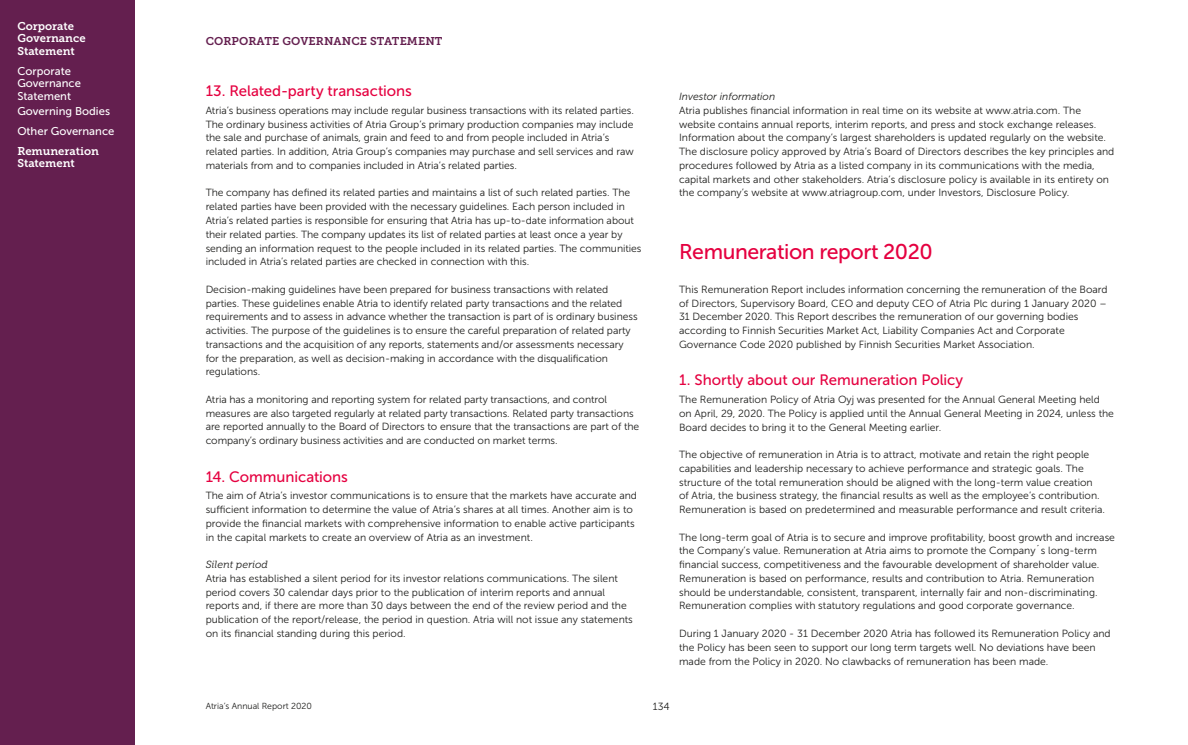
<style>
.page{position:relative;width:1188px;height:745px;background:#fff}
.page>*{position:absolute;margin:0;border:0;box-sizing:border-box;transform-origin:0 0}
.t1{font:21.25px "Museo Sans 500";letter-spacing:-.02em;color:#e50040}
.t2{font:15px "Museo Sans 500";letter-spacing:-.005em;color:#e50040}
.t3{font:11.25px/12.5px "Museo Sans 500";color:#fff}
.t4{font:11.25px/12.5px "Museo Slab 700";color:#fff}
.t5{font:11.25px "Museo Slab 700";letter-spacing:.01em;color:#641f4f}
.t6{font:10.38px/13.8px "Museo Sans 300";color:#1d1d1b}
.t7{font:italic 10.38px "Museo Sans 300";color:#1d1d1b}
.t8{font:italic 10.38px "Museo Slab 300";color:#1d1d1b}
.t9{font:8.75px "Museo Sans 300";color:#1d1d1b}
</style>
<div class="page">
<div style="left:0;top:0;width:135px;height:744px;background:#641f4f"></div>
<p class="t4" style="left:17px;top:20px;width:70px">Corporate<br>Governance<br>Statement</p>
<p class="t3" style="left:17px;top:64px;width:65px">Corporate<br>Governance<br>Statement</p>
<p class="t3" style="left:17px;top:101px;width:98px;line-height:19.8px">Governing Bodies<br>Other Governance</p>
<p class="t4" style="left:17px;top:144px;width:83px">Remuneration<br>Statement</p>
<p class="t5" style="left:206px;top:35px;width:238px">CORPORATE GOVERNANCE STATEMENT</p>
<h2 class="t2" style="left:206px;top:83px;width:208px">13. Related-party transactions</h2>
<p class="t6" style="left:206px;top:103px;width:429px">Atria’s business operations may include regular business transactions with its related parties.<br>The ordinary business activities of Atria Group’s primary production companies may include the sale and purchase of animals, grain and feed to and from people included in Atria’s related parties. In addition, Atria Group’s companies may purchase and sell services and raw materials from and to companies included in Atria’s related parties.</p>
<p class="t6" style="left:206px;top:186px;width:437px">The company has defined its related parties and maintains a list of such related parties. The related parties have been provided with the necessary guidelines. Each person included in Atria’s related parties is responsible for ensuring that Atria has up-to-date information about their related parties. The company updates its list of related parties at least once a year by sending an information request to the people included in its related parties. The communities included in Atria’s related parties are checked in connection with this.</p>
<p class="t6" style="left:206px;top:282px;width:433px">Decision-making guidelines have been prepared for business transactions with related parties. These guidelines enable Atria to identify related party transactions and the related requirements and to assess in advance whether the transaction is part of is ordinary business activities. The purpose of the guidelines is to ensure the careful preparation of related party transactions and the acquisition of any reports, statements and/or assessments necessary for the preparation, as well as decision-making in accordance with the disqualification regulations.</p>
<p class="t6" style="left:206px;top:392px;width:435px">Atria has a monitoring and reporting system for related party transactions, and control measures are also targeted regularly at related party transactions. Related party transactions are reported annually to the Board of Directors to ensure that the transactions are part of the company’s ordinary business activities and are conducted on market terms.</p>
<h2 class="t2" style="left:206px;top:468px;width:144px">14. Communications</h2>
<p class="t6" style="left:206px;top:488px;width:433px">The aim of Atria’s investor communications is to ensure that the markets have accurate and sufficient information to determine the value of Atria’s shares at all times. Another aim is to provide the financial markets with comprehensive information to enable active participants in the capital markets to create an overview of Atria as an investment.</p>
<p class="t8" style="left:206px;top:558px;width:64px">Silent period</p>
<p class="t6" style="left:206px;top:571px;width:428px">Atria has established a silent period for its investor relations communications. The silent period covers 30 calendar days prior to the publication of interim reports and annual reports and, if there are more than 30 days between the end of the review period and the publication of the report/release, the period in question. Atria will not issue any statements on its financial standing during this period.</p>
<p class="t7" style="left:679px;top:91px;width:98px">Investor information</p>
<p class="t6" style="left:679px;top:103px;width:436px">Atria publishes financial information in real time on its website at www.atria.com. The website contains annual reports, interim reports, and press and stock exchange releases.<br>Information about the company’s largest shareholders is updated regularly on the website.<br>The disclosure policy approved by Atria’s Board of Directors describes the key principles and procedures followed by Atria as a listed company in its communications with the media, capital markets and other stakeholders. Atria’s disclosure policy is available in its entirety on the company’s website at www.atriagroup.com, under Investors, Disclosure Policy.</p>
<h1 class="t1" style="left:679px;top:240px;width:255px">Remuneration report 2020</h1>
<p class="t6" style="left:679px;top:282px;width:430px">This Remuneration Report includes information concerning the remuneration of the Board of Directors, Supervisory Board, CEO and deputy CEO of Atria Plc during 1 January 2020 – 31 December 2020. This Report describes the remuneration of our governing bodies according to Finnish Securities Market Act, Liability Companies Act and Corporate Governance Code 2020 published by Finnish Securities Market Association.</p>
<h2 class="t2" style="left:679px;top:372px;width:285px">1. Shortly about our Remuneration Policy</h2>
<p class="t6" style="left:679px;top:392px;width:436px">The Remuneration Policy of Atria Oyj was presented for the Annual General Meeting held on April, 29, 2020. The Policy is applied until the Annual General Meeting in 2024, unless the<br>Board decides to bring it to the General Meeting earlier.</p>
<p class="t6" style="left:679px;top:447px;width:427px">The objective of remuneration in Atria is to attract, motivate and retain the right people capabilities and leadership necessary to achieve performance and strategic goals. The structure of the total remuneration should be aligned with the long-term value creation<br>of Atria, the business strategy, the financial results as well as the employee’s contribution.<br>Remuneration is based on predetermined and measurable performance and result criteria.</p>
<p class="t6" style="left:679px;top:530px;width:437px">The long-term goal of Atria is to secure and improve profitability, boost growth and increase the Company’s value. Remuneration at Atria aims to promote the Company´s long-term financial success, competitiveness and the favourable development of shareholder value.<br>Remuneration is based on performance, results and contribution to Atria. Remuneration should be understandable, consistent, transparent, internally fair and non-discriminating.<br>Remuneration complies with statutory regulations and good corporate governance.</p>
<p class="t6" style="left:679px;top:626px;width:433px">During 1 January 2020 - 31 December 2020 Atria has followed its Remuneration Policy and the Policy has been seen to support our long term targets well. No deviations have been made from the Policy in 2020. No clawbacks of remuneration has been made.</p>
<p class="t9" style="left:206px;top:701px;width:108px">Atria’s Annual Report 2020</p>
<p class="t6" style="left:652px;top:699px;width:18px">134</p>
</div>
